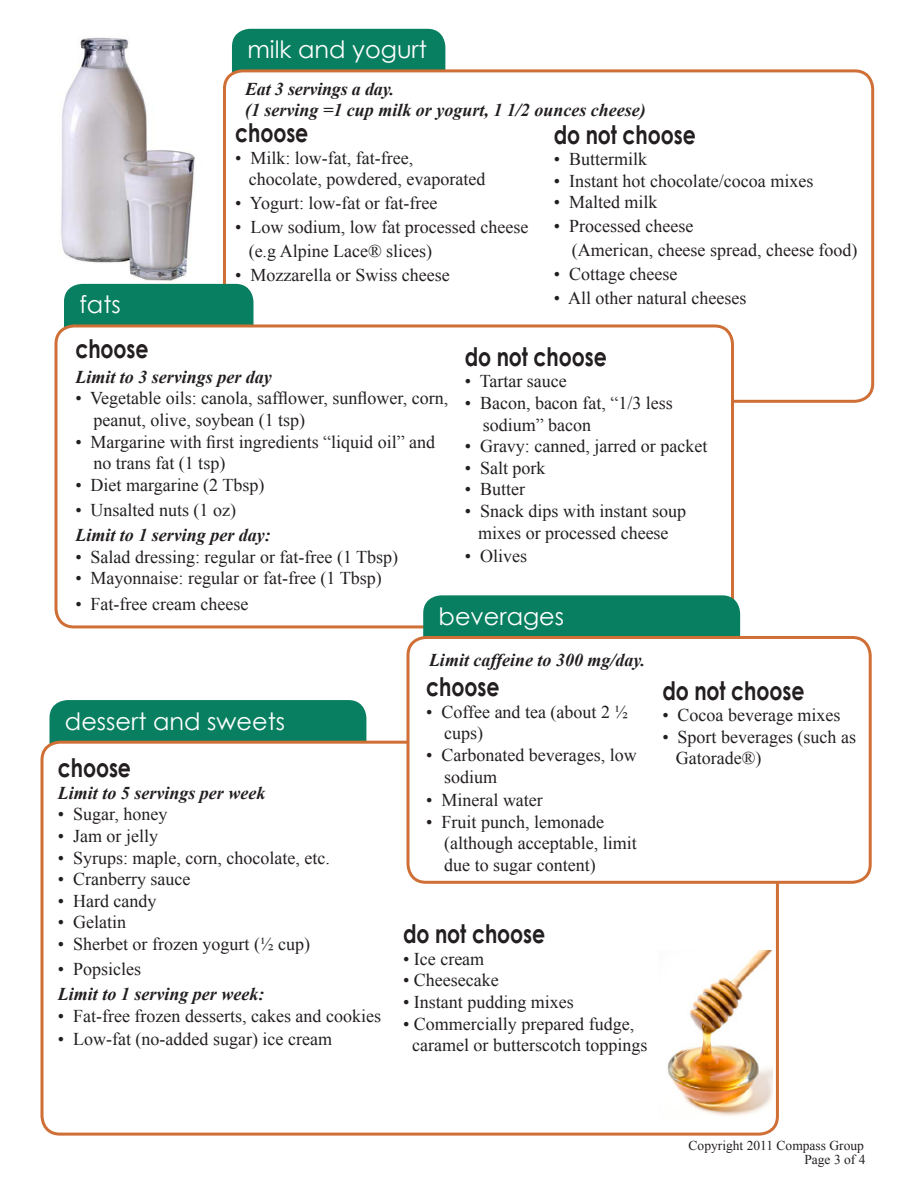
<style>
.page{position:relative;width:918px;height:1188px;background:#fff}
.page>*{position:absolute;margin:0;border:0;box-sizing:border-box;transform-origin:0 0}
.t1{font:700 25.65px "Century Gothic";letter-spacing:-.005em;color:#231f20;scale:.8 1}
.t2{font:24px "Century Gothic";color:#fff}
.t3{font:18px "Times New Roman";color:#231f20}
.t4{font:italic 700 18px "Times New Roman";color:#231f20}
.t5{font:13.5px "Times New Roman";color:#231f20}
</style>
<div class="page">
<img style="left:61px;top:37px;width:162px;height:253px">
<div style="left:232px;top:29px;width:213px;height:99px;background:#087f60;border-radius:18px"></div>
<div style="left:224px;top:71px;width:649px;height:330px;background:#fff;border-radius:18px"></div>
<div style="left:223px;top:69px;width:651px;height:334px;border:3px solid #cf6f35;border-radius:18px"></div>
<div style="left:64px;top:284px;width:189px;height:99px;background:#087f60;border-radius:18px"></div>
<div style="left:56px;top:326px;width:676px;height:301px;background:#fff;border-radius:18px"></div>
<div style="left:54px;top:324px;width:680px;height:304px;border:3px solid #cf6f35;border-radius:18px"></div>
<div style="left:50px;top:700px;width:316px;height:100px;background:#087f60;border-radius:18px"></div>
<div style="left:42px;top:742px;width:735px;height:392px;background:#fff;border-radius:18px"></div>
<div style="left:40px;top:741px;width:739px;height:395px;border:3px solid #cf6f35;border-radius:18px"></div>
<img style="left:667px;top:950px;width:106px;height:166px">
<div style="left:423px;top:595px;width:317px;height:100px;background:#087f60;border-radius:18px"></div>
<div style="left:408px;top:637px;width:462px;height:245px;background:#fff;border-radius:18px"></div>
<div style="left:406px;top:636px;width:466px;height:248px;border:3px solid #cf6f35;border-radius:18px"></div>
<p class="t2" style="left:247px;top:33px;width:181px">milk and yogurt</p>
<p class="t4" style="left:245px;top:76px;width:151px">Eat 3 servings a day.</p>
<p class="t4" style="left:245px;top:97px;width:402px">(1 serving =1 cup milk or yogurt, 1 1/2 ounces cheese)</p>
<p class="t1" style="left:235px;top:113px;width:93px">choose</p>
<p class="t3" style="left:235px;top:146px;width:180px">• Milk: low-fat, fat-free,</p>
<p class="t3" style="left:249px;top:167px;width:238px">chocolate, powdered, evaporated</p>
<p class="t3" style="left:235px;top:191px;width:204px">• Yogurt: low-fat or fat-free</p>
<p class="t3" style="left:235px;top:215px;width:295px">• Low sodium, low fat processed cheese</p>
<p class="t3" style="left:249px;top:239px;width:185px">(e.g Alpine Lace® slices)</p>
<p class="t3" style="left:235px;top:263px;width:216px">• Mozzarella or Swiss cheese</p>
<p class="t1" style="left:554px;top:115px;width:179px">do not choose</p>
<p class="t3" style="left:554px;top:147px;width:95px">• Buttermilk</p>
<p class="t3" style="left:554px;top:169px;width:261px">• Instant hot chocolate/cocoa mixes</p>
<p class="t3" style="left:554px;top:190px;width:105px">• Malted milk</p>
<p class="t3" style="left:554px;top:214px;width:141px">• Processed cheese</p>
<p class="t3" style="left:572px;top:238px;width:287px">(American, cheese spread, cheese food)</p>
<p class="t3" style="left:554px;top:262px;width:125px">• Cottage cheese</p>
<p class="t3" style="left:554px;top:286px;width:194px">• All other natural cheeses</p>
<p class="t2" style="left:79px;top:288px;width:43px">fats</p>
<p class="t1" style="left:75px;top:329px;width:93px">choose</p>
<p class="t4" style="left:75px;top:364px;width:198px">Limit to 3 servings per day</p>
<p class="t3" style="left:75px;top:386px;width:374px">• Vegetable oils: canola, safflower, sunflower, corn,</p>
<p class="t3" style="left:93px;top:408px;width:213px">peanut, olive, soybean (1 tsp)</p>
<p class="t3" style="left:75px;top:429px;width:361px">• Margarine with first ingredients “liquid oil” and</p>
<p class="t3" style="left:93px;top:451px;width:133px">no trans fat (1 tsp)</p>
<p class="t3" style="left:75px;top:473px;width:191px">• Diet margarine (2 Tbsp)</p>
<p class="t3" style="left:75px;top:498px;width:162px">• Unsalted nuts (1 oz)</p>
<p class="t4" style="left:75px;top:523px;width:197px">Limit to 1 serving per day:</p>
<p class="t3" style="left:75px;top:545px;width:324px">• Salad dressing: regular or fat-free (1 Tbsp)</p>
<p class="t3" style="left:75px;top:566px;width:308px">• Mayonnaise: regular or fat-free (1 Tbsp)</p>
<p class="t3" style="left:75px;top:591px;width:175px">• Fat-free cream cheese</p>
<p class="t1" style="left:465px;top:337px;width:179px">do not choose</p>
<p class="t3" style="left:465px;top:369px;width:104px">• Tartar sauce</p>
<p class="t3" style="left:465px;top:391px;width:210px">• Bacon, bacon fat, “1/3 less</p>
<p class="t3" style="left:483px;top:412px;width:110px">sodium” bacon</p>
<p class="t3" style="left:465px;top:434px;width:244px">• Gravy: canned, jarred or packet</p>
<p class="t3" style="left:465px;top:456px;width:82px">• Salt pork</p>
<p class="t3" style="left:465px;top:477px;width:62px">• Butter</p>
<p class="t3" style="left:465px;top:499px;width:223px">• Snack dips with instant soup</p>
<p class="t3" style="left:478px;top:520px;width:192px">mixes or processed cheese</p>
<p class="t3" style="left:465px;top:544px;width:64px">• Olives</p>
<p class="t2" style="left:439px;top:599px;width:127px">beverages</p>
<p class="t2" style="left:65px;top:704px;width:222px">dessert and sweets</p>
<p class="t1" style="left:58px;top:748px;width:93px">choose</p>
<p class="t4" style="left:58px;top:780px;width:209px">Limit to 5 servings per week</p>
<p class="t3" style="left:58px;top:802px;width:111px">• Sugar, honey</p>
<p class="t3" style="left:58px;top:824px;width:102px">• Jam or jelly</p>
<p class="t3" style="left:58px;top:845px;width:274px">• Syrups: maple, corn, chocolate, etc.</p>
<p class="t3" style="left:58px;top:867px;width:134px">• Cranberry sauce</p>
<p class="t3" style="left:58px;top:889px;width:100px">• Hard candy</p>
<p class="t3" style="left:58px;top:910px;width:70px">• Gelatin</p>
<p class="t3" style="left:58px;top:932px;width:254px">• Sherbet or frozen yogurt (½ cup)</p>
<p class="t3" style="left:58px;top:957px;width:85px">• Popsicles</p>
<p class="t4" style="left:58px;top:982px;width:208px">Limit to 1 serving per week:</p>
<p class="t3" style="left:58px;top:1004px;width:325px">• Fat-free frozen desserts, cakes and cookies</p>
<p class="t3" style="left:58px;top:1027px;width:276px">• Low-fat (no-added sugar) ice cream</p>
<p class="t4" style="left:429px;top:647px;width:218px">Limit caffeine to 300 mg/day.</p>
<p class="t1" style="left:426px;top:667px;width:93px">choose</p>
<p class="t3" style="left:426px;top:700px;width:203px">• Coffee and tea (about 2 ½</p>
<p class="t3" style="left:444px;top:721px;width:40px">cups)</p>
<p class="t3" style="left:426px;top:743px;width:212px">• Carbonated beverages, low</p>
<p class="t3" style="left:444px;top:765px;width:55px">sodium</p>
<p class="t3" style="left:426px;top:788px;width:118px">• Mineral water</p>
<p class="t3" style="left:426px;top:810px;width:179px">• Fruit punch, lemonade</p>
<p class="t3" style="left:444px;top:831px;width:194px">(although acceptable, limit</p>
<p class="t3" style="left:444px;top:853px;width:153px">due to sugar content)</p>
<p class="t1" style="left:662px;top:671px;width:179px">do not choose</p>
<p class="t3" style="left:662px;top:703px;width:180px">• Cocoa beverage mixes</p>
<p class="t3" style="left:662px;top:725px;width:195px">• Sport beverages (such as</p>
<p class="t3" style="left:676px;top:746px;width:87px">Gatorade®)</p>
<p class="t1" style="left:403px;top:914px;width:179px">do not choose</p>
<p class="t3" style="left:403px;top:947px;width:83px">• Ice cream</p>
<p class="t3" style="left:403px;top:968px;width:97px">• Cheesecake</p>
<p class="t3" style="left:403px;top:990px;width:172px">• Instant pudding mixes</p>
<p class="t3" style="left:403px;top:1011px;width:233px">• Commercially prepared fudge,</p>
<p class="t3" style="left:412px;top:1033px;width:237px">caramel or butterscotch toppings</p>
<p class="t5" style="left:689px;top:1136px;width:177px">Copyright 2011 Compass Group</p>
<p class="t5" style="left:804px;top:1150px;width:63px">Page 3 of 4</p>
</div>
